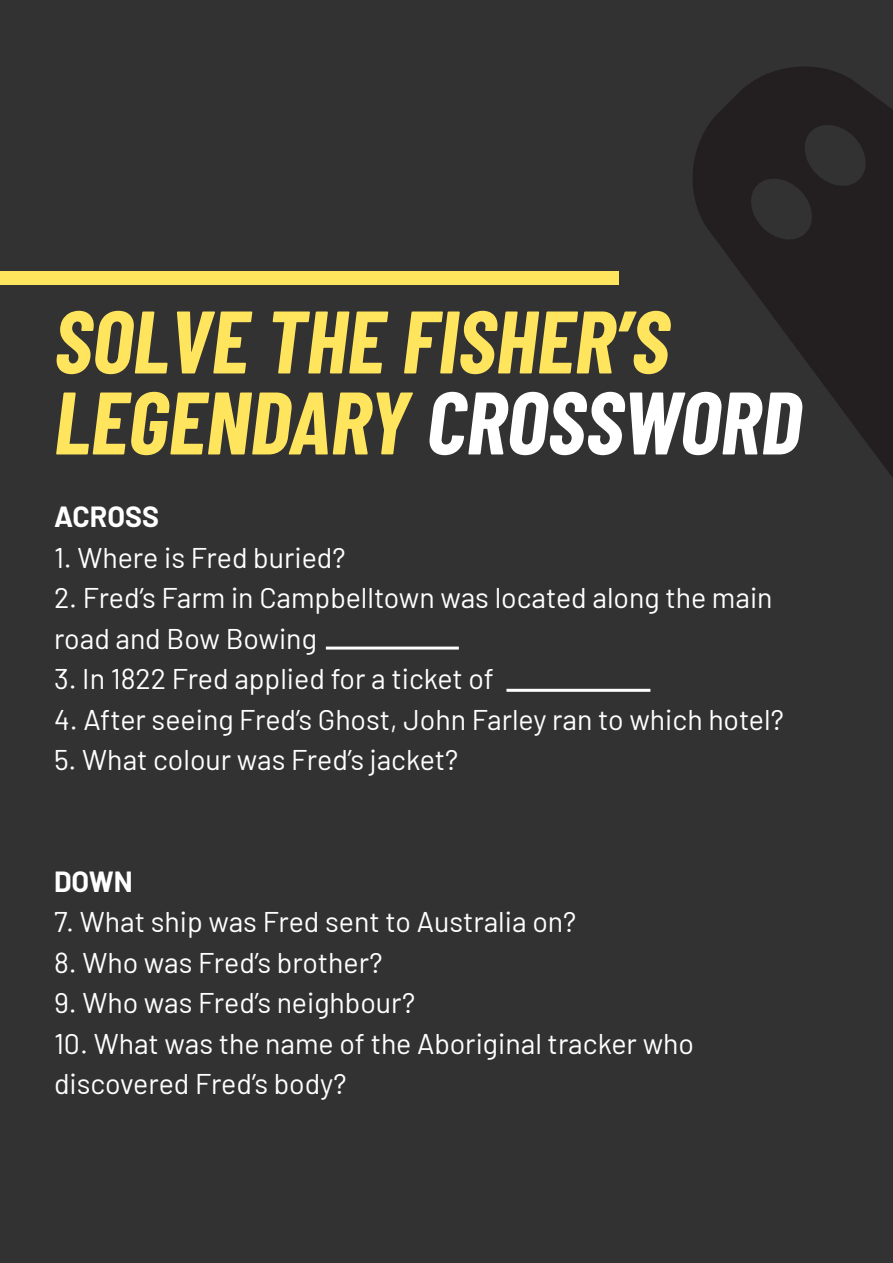
<style>
.page{position:relative;width:893px;height:1263px;background:#333233}
.page>*{position:absolute;margin:0;border:0;box-sizing:border-box;transform-origin:0 0}
.t1{font:italic 700 88.5px "Barlow Condensed";color:#ffe55e}
.t2{font:28.5px/40.5px "Barlow";color:#fff}
.t3{font:700 28.5px "Barlow";color:#fff}
.s1{color:#fff}
</style>
<div class="page">
<svg style="left:693px;top:67px;width:200px;height:411px;fill:#231f20"></svg>
<div style="left:0;top:271px;width:618px;height:14px;background:#ffe55e"></div>
<hr style="left:326px;top:647px;width:133px;height:3px;background:#fff">
<hr style="left:506px;top:689px;width:144px;height:3px;background:#fff">
<p class="t1" style="left:54px;top:279px;width:617px">SOLVE THE FISHER’S</p>
<p class="t1" style="left:54px;top:360px;width:749px">LEGENDARY <span class="s1">CROSSWORD</span></p>
<p class="t3" style="left:54px;top:496px;width:106px">ACROSS</p>
<p class="t2" style="left:54px;top:535px;width:293px">1. Where is Fred buried?</p>
<p class="t2" style="left:54px;top:575px;width:720px">2. Fred’s Farm in Campbelltown was located along the main road and Bow Bowing</p>
<p class="t2" style="left:54px;top:656px;width:442px">3. In 1822 Fred applied for a ticket of</p>
<p class="t2" style="left:54px;top:697px;width:731px">4. After seeing Fred’s Ghost, John Farley ran to which hotel?</p>
<p class="t2" style="left:54px;top:737px;width:406px">5. What colour was Fred’s jacket?</p>
<p class="t3" style="left:54px;top:860px;width:80px">DOWN</p>
<p class="t2" style="left:54px;top:899px;width:524px">7. What ship was Fred sent to Australia on?</p>
<p class="t2" style="left:54px;top:940px;width:330px">8. Who was Fred’s brother?</p>
<p class="t2" style="left:54px;top:980px;width:363px">9. Who was Fred’s neighbour?</p>
<p class="t2" style="left:54px;top:1021px;width:641px">10. What was the name of the Aboriginal tracker who discovered Fred’s body?</p>
</div>
